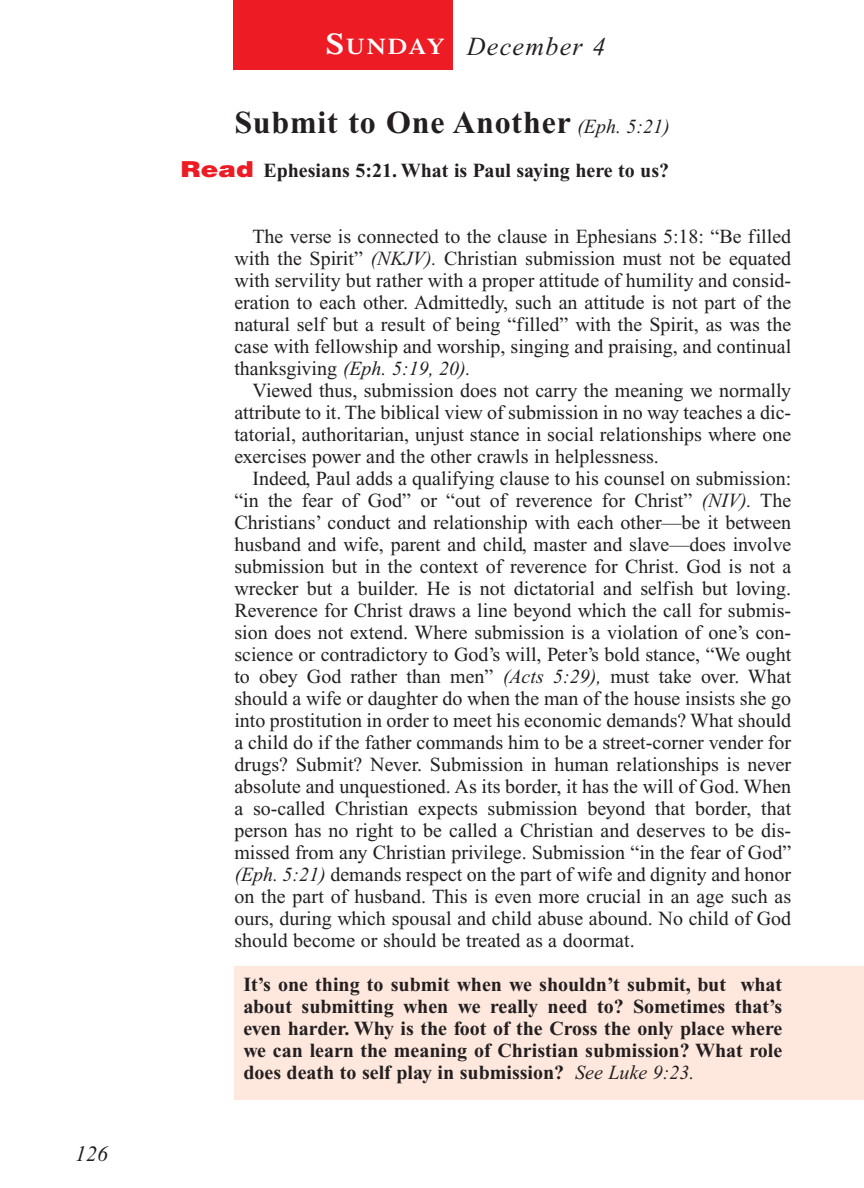
<style>
.page{position:relative;width:864px;height:1188px;background:#fff}
.page>*{position:absolute;margin:0;border:0;box-sizing:border-box;transform-origin:0 0}
.t1{font:700 32px "Times New Roman";letter-spacing:.025em;color:#231f20}
.t2{font:italic 26px "Times New Roman";letter-spacing:.05em;color:#231f20}
.t3{font:600 22.4px "Times";letter-spacing:.065em;color:#fff;scale:1.1 1}
.t4{font:italic 22px "Times New Roman";color:#231f20}
.t5{font:20px/22px "Times New Roman";color:#231f20;text-align:justify}
.t6{font:700 20px/22px "Times New Roman";color:#231f20;text-align:justify}
.s1{font-size:30px}
.s2{font-weight:400;font-style:italic;font-size:20px}
.s3{font-family:"Helvetica";font-weight:900;font-size:22px;color:#ed1c24}
.s4{font-style:italic}
.s5{font-weight:400;font-style:italic}
</style>
<div class="page">
<div style="left:233px;top:0;width:220px;height:69px;background:#ed1c24"></div>
<div style="left:234px;top:966px;width:629px;height:133px;background:#fee7dd"></div>
<p class="t4" style="left:75px;top:1146px;width:34px">126</p>
<p class="t3" style="left:326px;top:38px;width:109px"><span class="s1">S</span>UNDAY</p>
<h2 class="t2" style="left:467px;top:37px;width:140px">December 4</h2>
<h1 class="t1" style="left:234px;top:112px;width:437px">Submit to One Another <span class="s2">(Eph. 5:21)</span></h1>
<p class="t6" style="left:180px;top:162px;width:490px"><span class="s3">Read</span> Ephesians 5:21. What is Paul saying here to us?</p>
<p class="t5" style="left:234px;top:228px;width:558px;text-indent:18px">The verse is connected to the clause in Ephesians 5:18: “Be filled with the Spirit” <span class="s4">(NKJV).</span> Christian submission must not be equated with servility but rather with a proper attitude of humility and consid&shy;eration to each other. Admittedly, such an attitude is not part of the natural self but a result of being “filled” with the Spirit, as was the case with fellowship and worship, singing and praising, and continual thanksgiving <span class="s4">(Eph. 5:19, 20).</span></p>
<p class="t5" style="left:234px;top:382px;width:558px;text-indent:18px">Viewed thus, submission does not carry the meaning we normally attribute to it. The biblical view of submission in no way teaches a dic&shy;tatorial, authoritarian, unjust stance in social relationships where one exercises power and the other crawls in helplessness.</p>
<p class="t5" style="left:234px;top:470px;width:558px;text-indent:18px">Indeed, Paul adds a qualifying clause to his counsel on submission: “in the fear of God” or “out of reverence for Christ” <span class="s4">(NIV).</span> The Christians’ conduct and relationship with each other—be it between husband and wife, parent and child, master and slave—does involve submission but in the context of reverence for Christ. God is not a wrecker but a builder. He is not dictatorial and selfish but loving.<br>Reverence for Christ draws a line beyond which the call for submis&shy;sion does not extend. Where submission is a violation of one’s con&shy;science or contradictory to God’s will, Peter’s bold stance, “We ought to obey God rather than men” <span class="s4">(Acts 5:29),</span> must take over. What should a wife or daughter do when the man of the house insists she go into prostitution in order to meet his economic demands? What should a child do if the father commands him to be a street-corner vender for drugs? Submit? Never. Submission in human relationships is never absolute and unquestioned. As its border, it has the will of God. When a so-called Christian expects submission beyond that border, that person has no right to be called a Christian and deserves to be dis&shy;missed from any Christian privilege. Submission “in the fear of God” <span class="s4">(Eph. 5:21)</span> demands respect on the part of wife and dignity and honor on the part of husband. This is even more crucial in an age such as ours, during which spousal and child abuse abound. No child of God should become or should be treated as a doormat.</p>
<p class="t6" style="left:243px;top:976px;width:540px">It’s one thing to submit when we shouldn’t submit, but what about submitting when we really need to? Sometimes that’s even harder. Why is the foot of the Cross the only place where we can learn the meaning of Christian submission? What role does death to self play in submission? <span class="s5">See Luke 9:23.</span></p>
</div>
